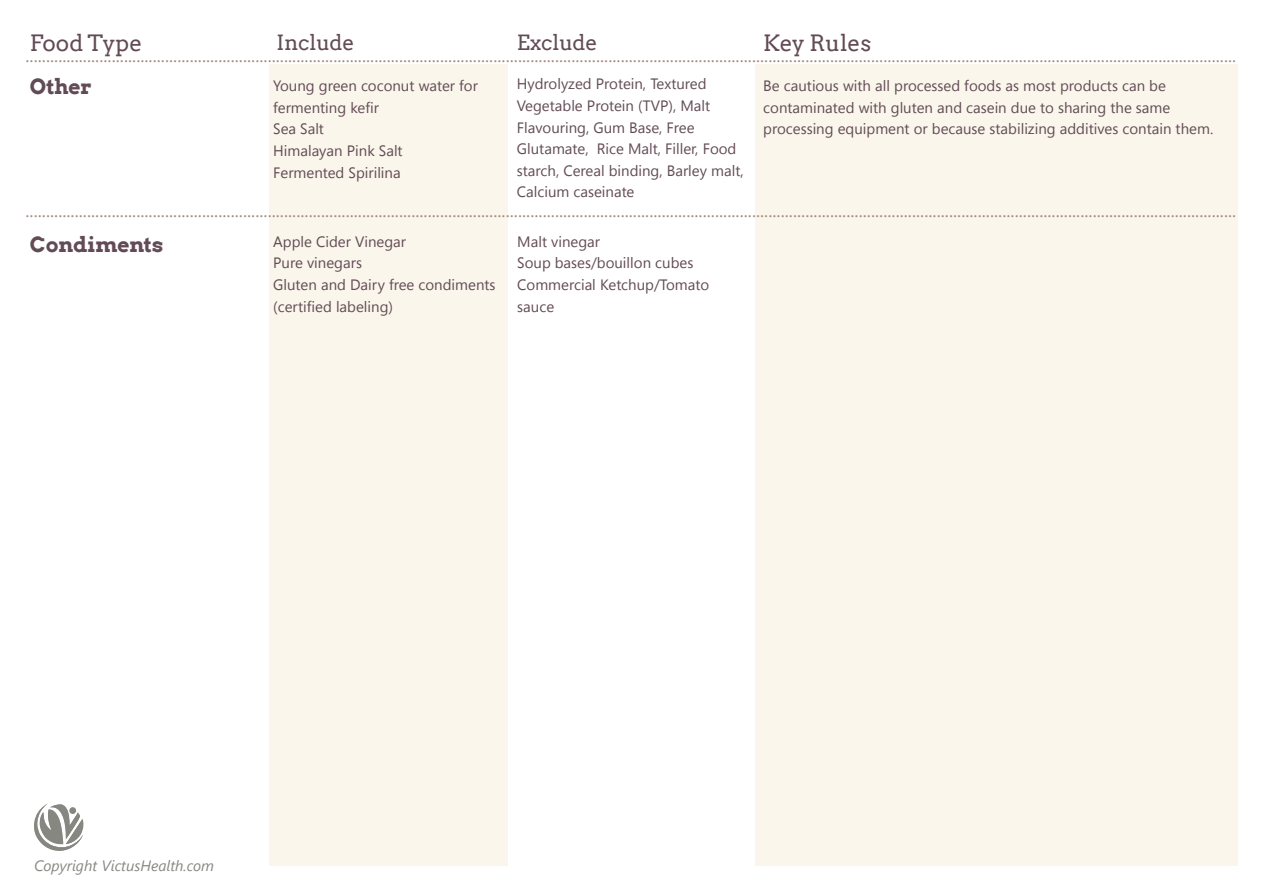
<style>
.page{position:relative;width:1263px;height:893px;background:#fff}
.page>*{position:absolute;margin:0;border:0;box-sizing:border-box;transform-origin:0 0}
.t1{font:22.5px "Arvo";color:#624b55}
.t2{font:700 21px "Arvo";color:#624b55}
.t3{font:21px "Arvo";color:#624b55}
.t4{font:18px "Minion Pro";color:#a48a7a}
.t5{font:15px/21.6px "Segoe UI";color:#624b55}
.t6{font:italic 15px "Segoe UI";color:#878782}
</style>
<div class="page">
<svg style="left:34px;top:803px;width:50px;height:48px"></svg>
<div style="left:69px;top:807px;width:7px;height:7px;background:#878782;border-radius:50%"></div>
<div style="left:755px;top:64px;width:482px;height:801px;background:#faf6ec"></div>
<div style="left:269px;top:64px;width:239px;height:801px;background:#faf6ec"></div>
<p class="t1" style="left:30px;top:30px;width:114px">Food Type</p>
<p class="t3" style="left:276px;top:30px;width:80px">Include</p>
<p class="t3" style="left:517px;top:30px;width:82px">Exclude</p>
<p class="t1" style="left:763px;top:30px;width:110px">Key Rules</p>
<p class="t5" style="left:273px;top:75px;width:206px">Young green coconut water for fermenting kefir<br>Sea Salt<br>Himalayan Pink Salt<br>Fermented Spirilina</p>
<p class="t4" style="left:26px;top:44px;width:1212px">.......................................................................................................................................................................................................................................................................................................</p>
<p class="t5" style="left:763px;top:75px;width:451px">Be cautious with all processed foods as most products can be contaminated with gluten and casein due to sharing the same processing equipment or because stabilizing additives contain them.</p>
<p class="t5" style="left:517px;top:73px;width:228px">Hydrolyzed Protein, Textured<br>Vegetable Protein (TVP), Malt<br>Flavouring, Gum Base, Free<br>Glutamate, Rice Malt, Filler, Food starch, Cereal binding, Barley malt,<br>Calcium caseinate</p>
<p class="t2" style="left:30px;top:75px;width:64px">Other</p>
<p class="t4" style="left:26px;top:199px;width:1212px">.......................................................................................................................................................................................................................................................................................................</p>
<p class="t2" style="left:30px;top:232px;width:135px">Condiments</p>
<p class="t5" style="left:273px;top:230px;width:224px">Apple Cider Vinegar<br>Pure vinegars<br>Gluten and Dairy free condiments (certified labeling)</p>
<p class="t5" style="left:517px;top:230px;width:193px">Malt vinegar<br>Soup bases/bouillon cubes<br>Commercial Ketchup/Tomato sauce</p>
<p class="t6" style="left:34px;top:855px;width:182px">Copyright VictusHealth.com</p>
</div>
